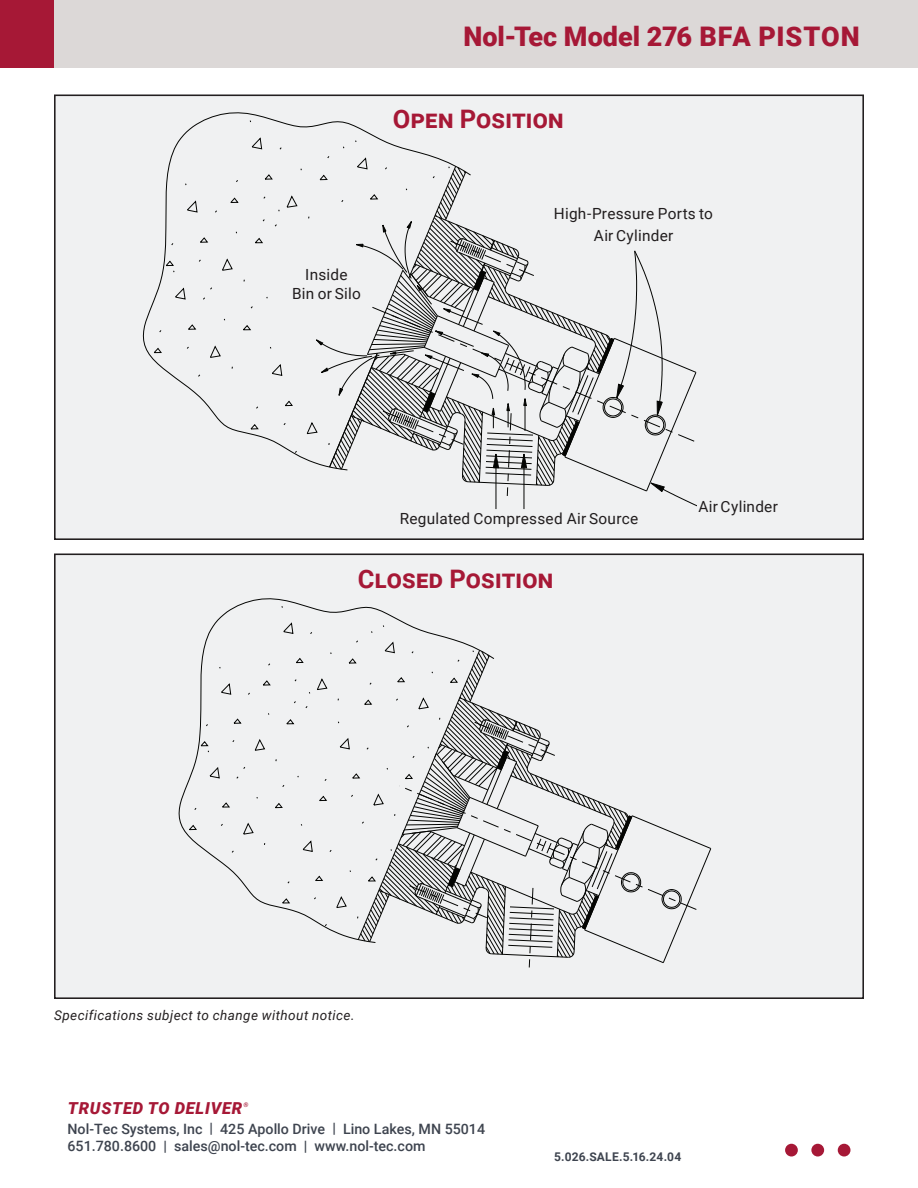
<style>
.page{position:relative;width:918px;height:1188px;background:#fff}
.page>*{position:absolute;margin:0;border:0;box-sizing:border-box;transform-origin:0 0}
.t1{font:900 27px "Roboto";color:#a61836}
.t2{font:700 25.5px "Roboto";letter-spacing:.005em;color:#a61836}
.t3{font:italic 900 16.5px "Roboto";letter-spacing:.045em;color:#a61836}
.t4{font:15.3px/19.2px "Roboto";letter-spacing:.015em;color:#211d1e;text-align:center}
.t5{font:500 14.25px "Roboto";color:#3e444f}
.t6{font:italic 13.5px "Roboto";letter-spacing:.03em;color:#231f20}
.t7{font:700 12px "Roboto";letter-spacing:.015em;color:#3e444f}
.t8{font:italic 700 6.45px "Roboto";color:#a61836}
</style>
<div class="page">
<div style="left:0;top:0;width:54px;height:68px;background:#a61836"></div>
<div style="left:54px;top:0;width:864px;height:68px;background:#dcd8d7"></div>
<div style="left:54px;top:95px;width:810px;height:445px;background:#f0f1f2;border:2px solid #231f20"></div>
<svg style="left:142px;top:112px;width:233px;height:248px"></svg>
<svg style="left:153px;top:136px;width:544px;height:373px"></svg>
<div style="left:54px;top:553px;width:810px;height:446px;background:#f0f1f2;border:2px solid #231f20"></div>
<svg style="left:178px;top:598px;width:224px;height:238px"></svg>
<svg style="left:188px;top:621px;width:523px;height:347px"></svg>
<div style="left:785px;top:1144px;width:13px;height:12px;background:#a61836;border-radius:50%"></div>
<div style="left:811px;top:1144px;width:13px;height:12px;background:#a61836;border-radius:50%"></div>
<div style="left:838px;top:1144px;width:13px;height:12px;background:#a61836;border-radius:50%"></div>
<p class="t1" style="left:463px;top:18px;width:398px">Nol-Tec Model 276 BFA PISTON</p>
<p class="t2" style="left:393px;top:101px;width:172px">Open Position</p>
<p class="t4" style="left:292px;top:264px;width:70px">Inside<br>Bin or Silo</p>
<p class="t4" style="left:554px;top:203px;width:161px;line-height:21.1px">High-Pressure Ports to<br>Air Cylinder</p>
<p class="t4" style="left:400px;top:508px;width:240px">Regulated Compressed Air Source</p>
<p class="t4" style="left:699px;top:496px;width:81px">Air Cylinder</p>
<p class="t2" style="left:358px;top:561px;width:197px">Closed Position</p>
<p class="t6" style="left:54px;top:1005px;width:302px">Specifications subject to change without notice.</p>
<p class="t3" style="left:68px;top:1096px;width:176px">TRUSTED TO DELIVER</p>
<p class="t8" style="left:244px;top:1100px;width:6px">®</p>
<p class="t5" style="left:68px;top:1119px;width:419px">Nol-Tec Systems, Inc | 425 Apollo Drive | Lino Lakes, MN 55014</p>
<p class="t5" style="left:68px;top:1136px;width:360px">651.780.8600 | sales@nol-tec.com | www.nol-tec.com</p>
<p class="t7" style="left:554px;top:1148px;width:128px">5.026.SALE.5.16.24.04</p>
</div>
